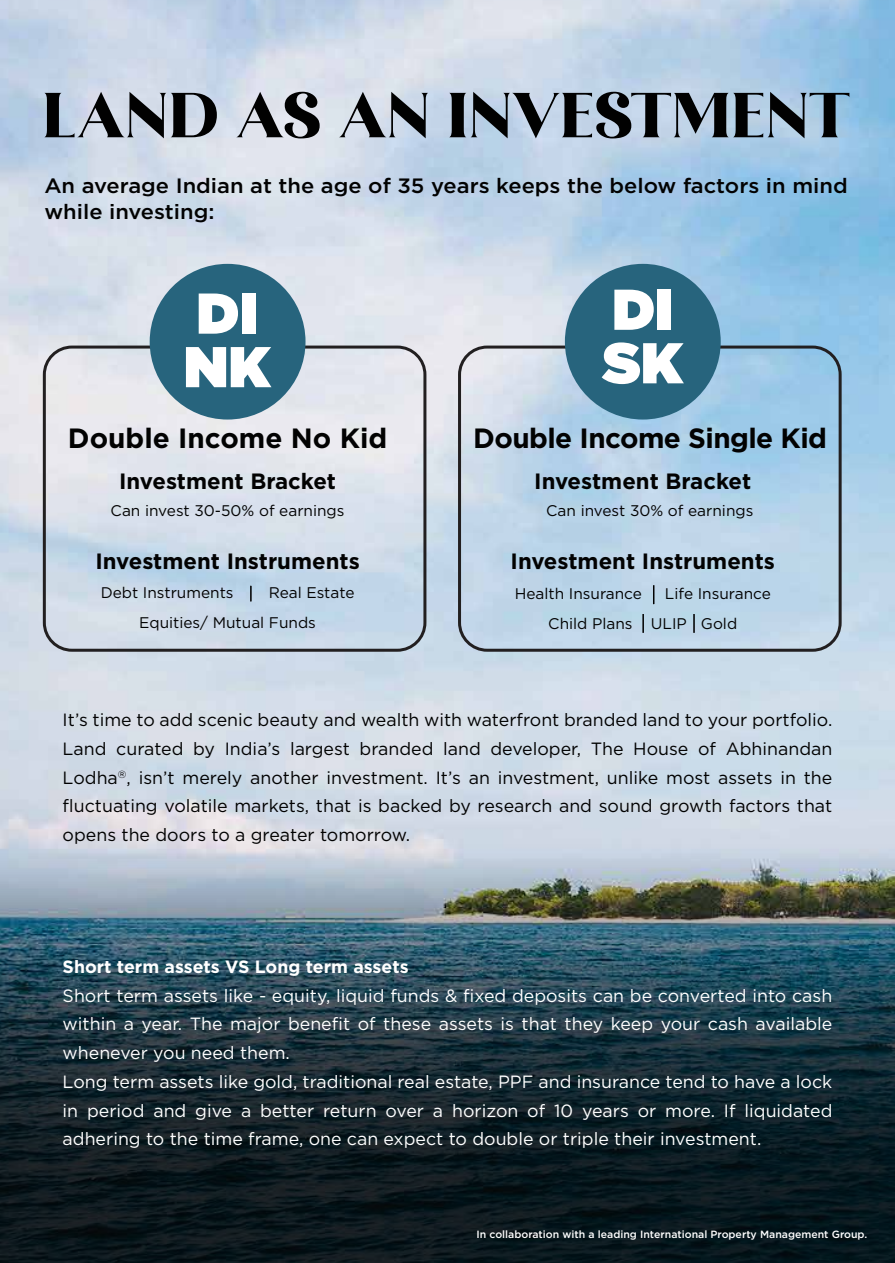
<style>
.page{position:relative;width:895px;height:1263px;background:#fff}
.page>*{position:absolute;margin:0;border:0;box-sizing:border-box;transform-origin:0 0}
.t1{font:66.6px "The Brandeand Lotaline";color:#010101}
.t2{font:900 57.3px/53.6px "Gotham";color:#fff}
.t3{font:700 27.9px "Gotham";letter-spacing:-.02em;color:#020202}
.t4{font:700 27.9px "Gotham";color:#020202}
.t5{font:700 22.2px "Gotham";color:#020202}
.t6{font:500 20.7px/25.7px "Gotham";color:#020202;scale:1.06 1}
.t7{font:17.7px/28.7px "Gotham";color:#fff}
.t8{font:17.7px/28.7px "Gotham";color:#010101;text-align:justify}
.t9{font:700 17.7px "Gotham";color:#fff}
.t10{font:15.45px/30.2px "Gotham";color:#020202}
.t11{font:500 10.5px "Gotham";color:#fff}
</style>
<div class="page">
<img style="left:0;top:0;width:894px;height:841px">
<img style="left:0;top:841px;width:894px;height:422px">
<svg style="left:652px;top:585px;width:2px;height:19px"></svg>
<svg style="left:642px;top:614px;width:1px;height:19px"></svg>
<svg style="left:693px;top:614px;width:1px;height:19px"></svg>
<svg style="left:250px;top:586px;width:1px;height:15px"></svg>
<div style="left:43px;top:346px;width:383px;height:306px;border:3px solid #221f20;border-radius:28px"></div>
<div style="left:150px;top:264px;width:155px;height:155px;background:#27647d;border-radius:50%"></div>
<div style="left:458px;top:346px;width:383px;height:306px;border:3px solid #221f20;border-radius:28px"></div>
<div style="left:564px;top:264px;width:156px;height:155px;background:#27647d;border-radius:50%"></div>
<h1 class="t1" style="left:42px;top:68px;width:808px">LAND AS AN INVESTMENT</h1>
<p class="t6" style="left:44px;top:173px;width:759px">An average Indian at the age of 35 years keeps the below factors in mind while investing:</p>
<h2 class="t2" style="left:183px;top:286px;width:88px">DI<br>NK</h2>
<h3 class="t4" style="left:68px;top:420px;width:321px">Double Income No Kid</h3>
<p class="t5" style="left:119px;top:467px;width:218px">Investment Bracket</p>
<p class="t10" style="left:111px;top:495px;width:235px">Can invest 30-50% of earnings</p>
<p class="t5" style="left:95px;top:546px;width:266px">Investment Instruments</p>
<p class="t10" style="left:101px;top:577px;width:134px">Debt Instruments</p>
<p class="t10" style="left:139px;top:578px;width:217px;text-indent:129px">Real Estate<br>Equities/ Mutual Funds</p>
<h2 class="t2" style="left:602px;top:282px;width:81px">DI<br>SK</h2>
<h3 class="t3" style="left:473px;top:420px;width:355px">Double Income Single Kid</h3>
<p class="t5" style="left:534px;top:467px;width:218px">Investment Bracket</p>
<p class="t10" style="left:546px;top:495px;width:208px">Can invest 30% of earnings</p>
<p class="t5" style="left:510px;top:546px;width:266px">Investment Instruments</p>
<p class="t10" style="left:548px;top:578px;width:224px;text-indent:116px">Life Insurance<br>Child Plans ULIP Gold</p>
<p class="t10" style="left:514px;top:578px;width:129px">Health Insurance</p>
<p class="t8" style="left:63px;top:705px;width:770px">It’s time to add scenic beauty and wealth with waterfront branded land to your portfolio.<br>Land curated by India’s largest branded land developer, The House of Abhinandan Lodha<sup>®</sup>, isn’t merely another investment. It’s an investment, unlike most assets in the fluctuating volatile markets, that is backed by research and sound growth factors that opens the doors to a greater tomorrow.</p>
<p class="t9" style="left:63px;top:955px;width:347px">Short term assets VS Long term assets</p>
<p class="t7" style="left:63px;top:981px;width:771px">Short term assets like - equity, liquid funds &amp; fixed deposits can be converted into cash within a year. The major benefit of these assets is that they keep your cash available whenever you need them.<br>Long term assets like gold, traditional real estate, PPF and insurance tend to have a lock in period and give a better return over a horizon of 10 years or more. If liquidated adhering to the time frame, one can expect to double or triple their investment.</p>
<p class="t11" style="left:476px;top:1228px;width:392px">In collaboration with a leading International Property Management Group.</p>
</div>
